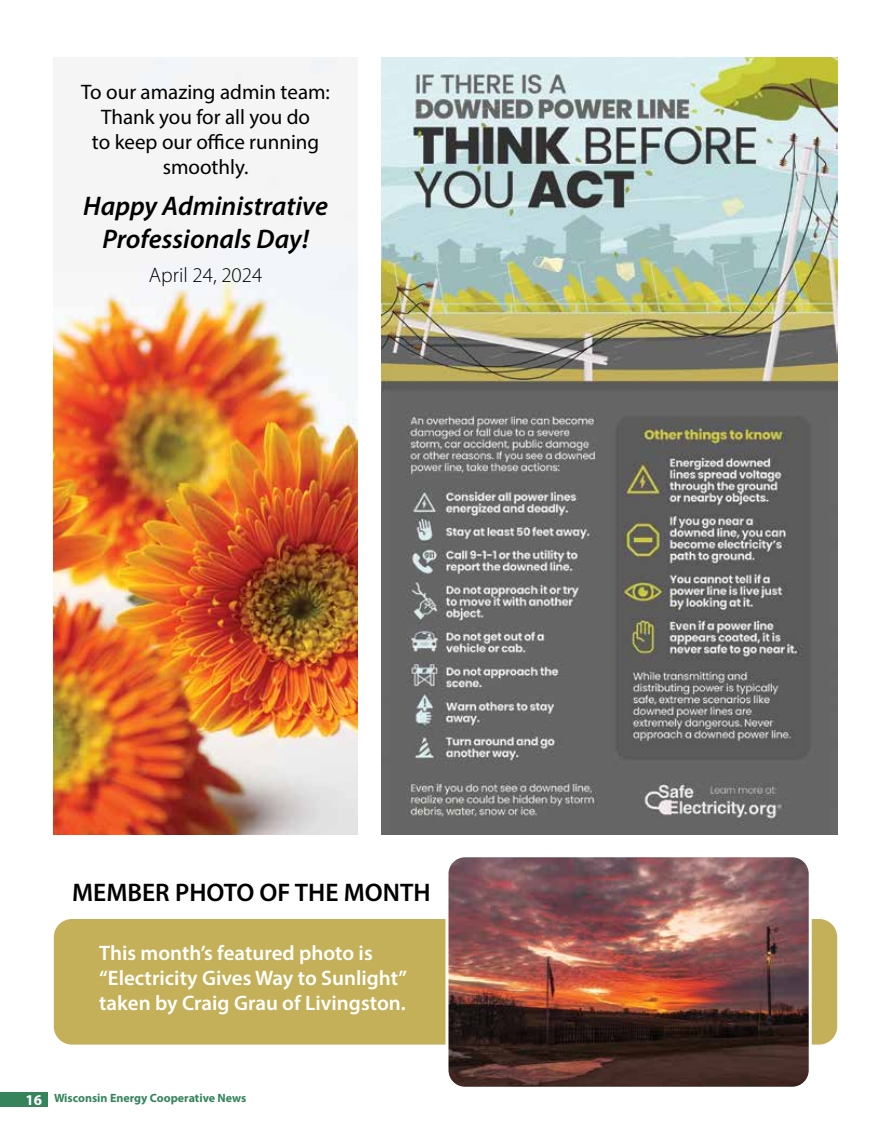
<style>
.page{position:relative;width:891px;height:1134px;background:#fff}
.page>*{position:absolute;margin:0;border:0;box-sizing:border-box;transform-origin:0 0}
.t1{font:italic 600 27px/32.4px "Myriad Pro";color:#000;text-align:center}
.t2{font:600 25.5px "Myriad Pro";color:#000}
.t3{font:600 21px/25.2px "Myriad Pro";color:#fff}
.t4{font:21px/25.2px "Myriad Pro";color:#000;text-align:center}
.t5{font:300 21px "Myriad Pro";color:#000}
.t6{font:700 12px "Myriad Pro";color:#35845c}
.s1{font-size:15px;color:#fff}
</style>
<div class="page">
<img style="left:54px;top:58px;width:303px;height:777px">
<div style="left:54px;top:919px;width:783px;height:126px;background:#c4b058;border-radius:18px"></div>
<div style="left:0;top:1093px;width:48px;height:14px;background:#35845c"></div>
<img style="left:450px;top:858px;width:358px;height:228px">
<div style="left:446px;top:854px;width:366px;height:236px;border:3px solid #fff;border-radius:18px"></div>
<img style="left:381px;top:58px;width:456px;height:777px">
<p class="t4" style="left:81px;top:79px;width:250px">To our amazing admin team:<br>Thank you for all you do<br>to keep our office running smoothly.</p>
<p class="t1" style="left:83px;top:190px;width:246px">Happy Administrative<br>Professionals Day!</p>
<p class="t5" style="left:149px;top:262px;width:115px">April 24, 2024</p>
<p class="t2" style="left:72px;top:877px;width:360px">MEMBER PHOTO OF THE MONTH</p>
<p class="t3" style="left:99px;top:939px;width:309px">This month’s featured photo is “Electricity Gives Way to Sunlight” taken by Craig Grau of Livingston.</p>
<p class="t6" style="left:25px;top:1091px;width:222px"><span class="s1">16</span> Wisconsin Energy Cooperative News</p>
</div>
